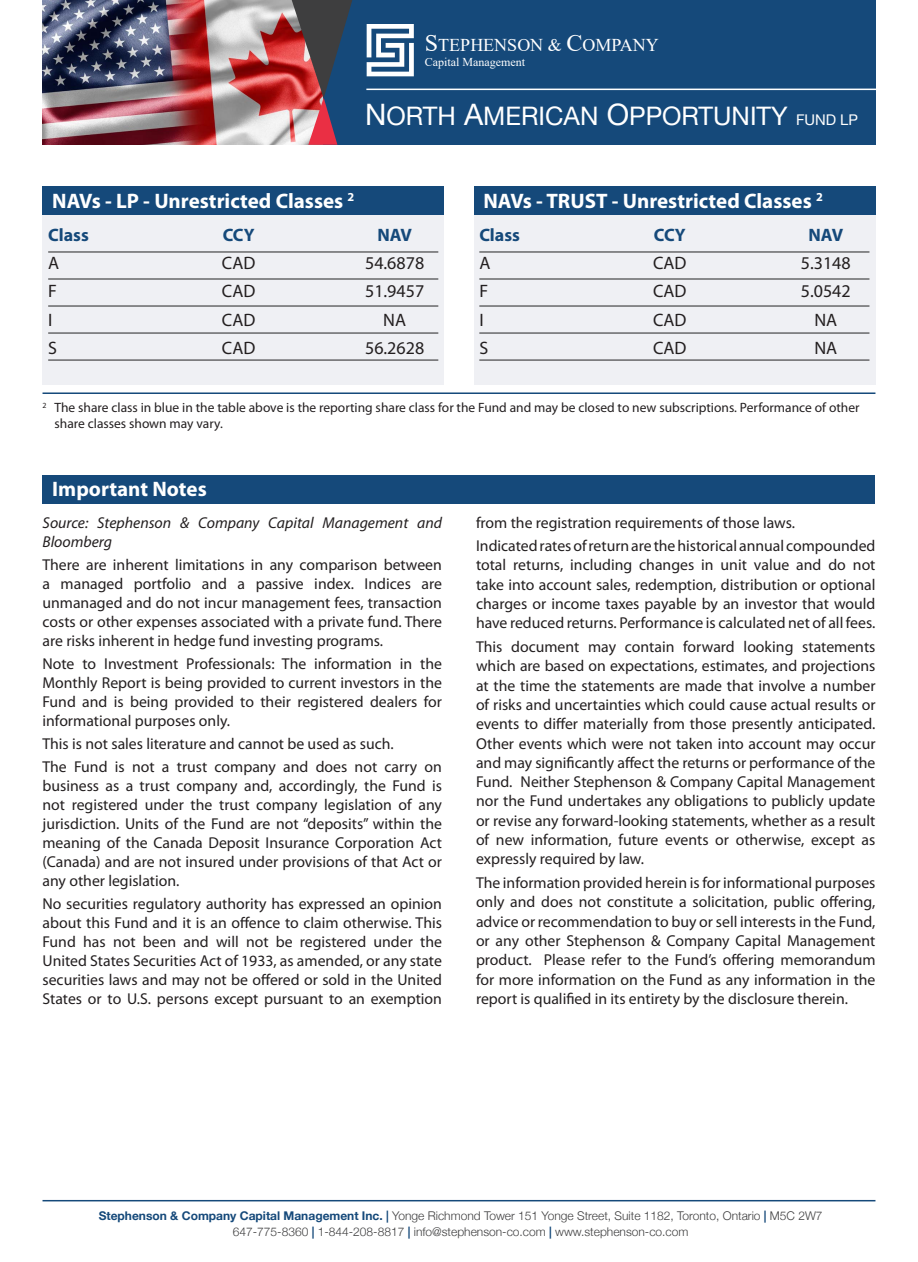
<style>
.page{position:relative;width:918px;height:1262px;background:#fff}
.page>*{position:absolute;margin:0;border:0;box-sizing:border-box;transform-origin:0 0}
.t1{font:25.5px "Helvetica Neue";color:#fff}
.t2{font:700 21px "Myriad Pro";color:#fff}
.t3{font:18px "Myriad Pro";color:#231f20}
.t4{font:700 18px "Myriad Pro";color:#15497a}
.t5{font:18px "Times New Roman";color:#fff}
.t6{font:15.75px/19.4px "Myriad Pro";color:#231f20;text-align:justify}
.t7{font:italic 15.75px/18.9px "Myriad Pro";color:#231f20}
.t8{font:13.5px/16.2px "Myriad Pro";color:#231f20}
.t9{font:300 12px "Helvetica Neue";color:#3e3e3f}
.t10{font:12px "Times New Roman";color:#fff}
.s1{font-size:24px}
.s2{font-size:29.55px}
.s3{font-size:14.7px}
.s4{font-weight:700;color:#15497a}
</style>
<div class="page">
<hr style="left:43px;top:1199px;width:832px;height:2px;background:#15497a">
<div style="left:43px;top:475px;width:832px;height:28px;background:#15497a"></div>
<img style="left:43px;top:0;width:249px;height:145px">
<div style="left:323px;top:0;width:552px;height:145px;background:#15497a"></div>
<svg style="left:292px;top:0;width:60px;height:145px"></svg>
<svg style="left:367px;top:24px;width:47px;height:52px"></svg>
<hr style="left:366px;top:89px;width:526px;height:1px;background:#fff">
<div style="left:43px;top:214px;width:401px;height:171px;background:#eff0f4"></div>
<div style="left:474px;top:214px;width:401px;height:171px;background:#eff0f4"></div>
<div style="left:43px;top:186px;width:401px;height:28px;background:#15497a"></div>
<div style="left:474px;top:186px;width:401px;height:28px;background:#15497a"></div>
<hr style="left:48px;top:251px;width:390px;height:1px;background:#3e3e3f">
<hr style="left:479px;top:251px;width:390px;height:1px;background:#3e3e3f">
<hr style="left:48px;top:278px;width:390px;height:1px;background:#3e3e3f">
<hr style="left:479px;top:278px;width:390px;height:1px;background:#3e3e3f">
<hr style="left:48px;top:305px;width:390px;height:1px;background:#3e3e3f">
<hr style="left:479px;top:305px;width:390px;height:1px;background:#3e3e3f">
<hr style="left:48px;top:332px;width:390px;height:1px;background:#3e3e3f">
<hr style="left:479px;top:332px;width:390px;height:1px;background:#3e3e3f">
<hr style="left:48px;top:359px;width:390px;height:1px;background:#3e3e3f">
<hr style="left:479px;top:359px;width:390px;height:1px;background:#3e3e3f">
<hr style="left:43px;top:392px;width:832px;height:2px;background:#15497a">
<p class="t5" style="left:425px;top:33px;width:235px"><span class="s1">S</span>TEPHENSON &amp; <span class="s1">C</span>OMPANY</p>
<p class="t10" style="left:425px;top:53px;width:102px">Capital Management</p>
<p class="t1" style="left:365px;top:100px;width:494px"><span class="s2">N</span>ORTH <span class="s2">A</span>MERICAN <span class="s2">O</span>PPORTUNITY <span class="s3">FUND LP</span></p>
<p class="t2" style="left:52px;top:187px;width:304px">NAVs - LP - Unrestricted Classes <sup>2</sup></p>
<p class="t2" style="left:483px;top:187px;width:341px">NAVs - TRUST - Unrestricted Classes <sup>2</sup></p>
<p class="t4" style="left:48px;top:223px;width:42px">Class</p>
<p class="t4" style="left:223px;top:223px;width:33px">CCY</p>
<p class="t4" style="left:377px;top:223px;width:36px">NAV</p>
<p class="t3" style="left:48px;top:252px;width:13px">A</p>
<p class="t3" style="left:222px;top:252px;width:35px">CAD</p>
<p class="t3" style="left:365px;top:252px;width:61px">54.6878</p>
<p class="t3" style="left:48px;top:280px;width:10px">F</p>
<p class="t3" style="left:222px;top:280px;width:35px">CAD</p>
<p class="t3" style="left:365px;top:280px;width:61px">51.9457</p>
<p class="t3" style="left:48px;top:309px;width:6px">I</p>
<p class="t3" style="left:222px;top:309px;width:35px">CAD</p>
<p class="t3" style="left:383px;top:309px;width:24px">NA</p>
<p class="t3" style="left:48px;top:337px;width:10px">S</p>
<p class="t3" style="left:222px;top:337px;width:35px">CAD</p>
<p class="t3" style="left:365px;top:337px;width:61px">56.2628</p>
<p class="t4" style="left:479px;top:223px;width:42px">Class</p>
<p class="t4" style="left:654px;top:223px;width:33px">CCY</p>
<p class="t4" style="left:809px;top:223px;width:36px">NAV</p>
<p class="t3" style="left:479px;top:252px;width:13px">A</p>
<p class="t3" style="left:653px;top:252px;width:35px">CAD</p>
<p class="t3" style="left:801px;top:252px;width:51px">5.3148</p>
<p class="t3" style="left:479px;top:280px;width:10px">F</p>
<p class="t3" style="left:653px;top:280px;width:35px">CAD</p>
<p class="t3" style="left:801px;top:280px;width:51px">5.0542</p>
<p class="t3" style="left:479px;top:309px;width:6px">I</p>
<p class="t3" style="left:653px;top:309px;width:35px">CAD</p>
<p class="t3" style="left:814px;top:309px;width:24px">NA</p>
<p class="t3" style="left:479px;top:337px;width:10px">S</p>
<p class="t3" style="left:653px;top:337px;width:35px">CAD</p>
<p class="t3" style="left:814px;top:337px;width:24px">NA</p>
<p class="t8" style="left:55px;top:399px;width:807px;text-indent:-12px"><sup>2</sup> The share class in blue in the table above is the reporting share class for the Fund and may be closed to new subscriptions. Performance of other share classes shown may vary.</p>
<p class="t2" style="left:52px;top:475px;width:156px">Important Notes</p>
<p class="t7" style="left:43px;top:512px;width:401px">Source: Stephenson &amp; Company Capital Management and<br>Bloomberg</p>
<p class="t6" style="left:43px;top:555px;width:401px;line-height:18.9px">There are inherent limitations in any comparison between a managed portfolio and a passive index. Indices are unmanaged and do not incur management fees, transaction costs or other expenses associated with a private fund. There are risks inherent in hedge fund investing programs.</p>
<p class="t6" style="left:43px;top:654px;width:401px;line-height:18.9px">Note to Investment Professionals: The information in the Monthly Report is being provided to current investors in the Fund and is being provided to their registered dealers for informational purposes only.</p>
<p class="t6" style="left:43px;top:733px;width:353px">This is not sales literature and cannot be used as such.</p>
<p class="t6" style="left:43px;top:757px;width:401px;line-height:18.9px">The Fund is not a trust company and does not carry on business as a trust company and, accordingly, the Fund is not registered under the trust company legislation of any jurisdiction. Units of the Fund are not “deposits” within the meaning of the Canada Deposit Insurance Corporation Act (Canada) and are not insured under provisions of that Act or any other legislation.</p>
<p class="t6" style="left:43px;top:894px;width:401px;line-height:18.9px">No securities regulatory authority has expressed an opinion about this Fund and it is an offence to claim otherwise. This Fund has not been and will not be registered under the United States Securities Act of 1933, as amended, or any state securities laws and may not be offered or sold in the United States or to U.S. persons except pursuant to an exemption</p>
<p class="t6" style="left:476px;top:512px;width:321px">from the registration requirements of those laws.</p>
<p class="t6" style="left:476px;top:536px;width:401px">Indicated rates of return are the historical annual compounded total returns, including changes in unit value and do not take into account sales, redemption, distribution or optional charges or income taxes payable by an investor that would have reduced returns. Performance is calculated net of all fees.</p>
<p class="t6" style="left:476px;top:636px;width:401px">This document may contain forward looking statements which are based on expectations, estimates, and projections at the time the statements are made that involve a number of risks and uncertainties which could cause actual results or events to differ materially from those presently anticipated.<br>Other events which were not taken into account may occur and may significantly affect the returns or performance of the Fund. Neither Stephenson &amp; Company Capital Management nor the Fund undertakes any obligations to publicly update or revise any forward-looking statements, whether as a result of new information, future events or otherwise, except as expressly required by law.</p>
<p class="t6" style="left:476px;top:872px;width:401px">The information provided herein is for informational purposes only and does not constitute a solicitation, public offering, advice or recommendation to buy or sell interests in the Fund, or any other Stephenson &amp; Company Capital Management product. Please refer to the Fund’s offering memorandum for more information on the Fund as any information in the report is qualified in its entirety by the disclosure therein.</p>
<p class="t9" style="left:99px;top:1208px;width:725px"><span class="s4">Stephenson &amp; Company Capital Management Inc. |</span> Yonge Richmond Tower 151 Yonge Street, Suite 1182, Toronto, Ontario <span class="s4">|</span> M5C 2W7</p>
<p class="t9" style="left:233px;top:1224px;width:457px">647-775-8360 <span class="s4">|</span> 1-844-208-8817 <span class="s4">|</span> info@stephenson-co.com <span class="s4">|</span> www.stephenson-co.com</p>
</div>
